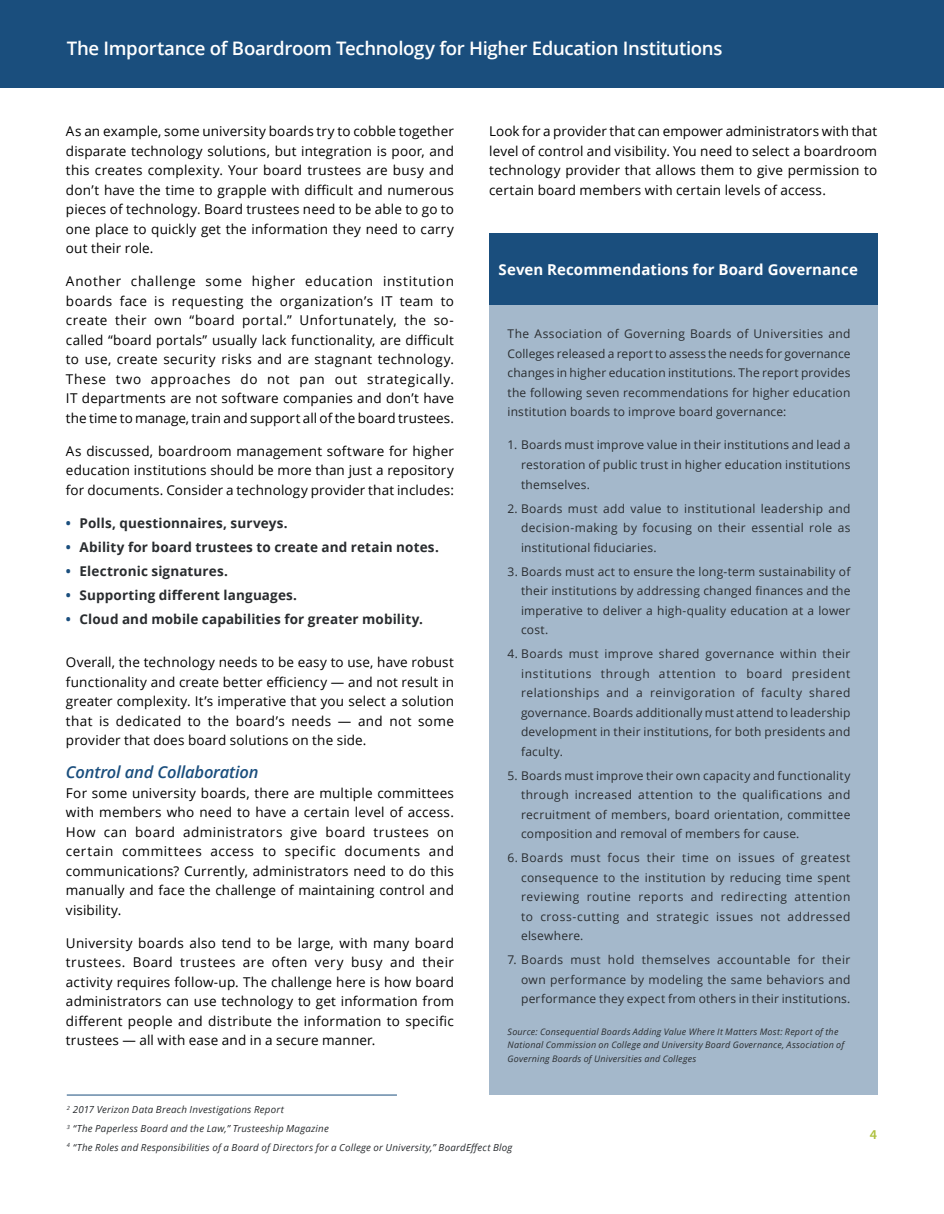
<style>
.page{position:relative;width:944px;height:1214px;background:#fff}
.page>*{position:absolute;margin:0;border:0;box-sizing:border-box;transform-origin:0 0}
.t1{font:600 18.6px "Open Sans";letter-spacing:-.02em;color:#fff}
.subhead{font:italic 600 16.5px "Open Sans";letter-spacing:-.01em;color:#1a4e7d}
.Body{font:700 15px "Open Sans";letter-spacing:.005em;color:#fff}
.Body-2{font:13.5px/19.5px "Open Sans";letter-spacing:.01em;color:#000;text-align:justify}
.Bullets{font:700 13.5px "Open Sans";letter-spacing:.01em;color:#292c2f}
.Page_number{font:600 13.5px "Myriad Pro";color:#aec03d}
.Bullets-2{font:12px/19.5px "Open Sans";letter-spacing:.02em;color:#292c2f;text-align:justify}
.Body-3{font:12px/19.5px "Open Sans";letter-spacing:.015em;color:#292c2f;text-align:justify}
.Footnote{font:italic 9.75px "Open Sans";letter-spacing:.02em;color:#292c2f}
.Footnote-2{font:italic 9px/13.5px "Open Sans";letter-spacing:.025em;color:#292c2f}
.s1{color:#1a4e7d}
</style>
<div class="page">
<div style="left:0;top:0;width:944px;height:87px;background:#1a4e7d"></div>
<div style="left:489px;top:233px;width:388px;height:862px;background:#a4b8cb"></div>
<div style="left:489px;top:233px;width:388px;height:72px;background:#1a4e7d"></div>
<hr style="left:67px;top:1094px;width:330px;height:1px;background:#1a4e7d">
<p class="t1" style="left:67px;top:35px;width:657px">The Importance of Boardroom Technology for Higher Education Institutions</p>
<p class="Body-2" style="left:66px;top:121px;width:389px">As an example, some university boards try to cobble together disparate technology solutions, but integration is poor, and this creates complexity. Your board trustees are busy and don’t have the time to grapple with difficult and numerous pieces of technology. Board trustees need to be able to go to one place to quickly get the information they need to carry out their role.</p>
<p class="Body-2" style="left:66px;top:271px;width:389px">Another challenge some higher education institution boards face is requesting the organization’s IT team to create their own “board portal.” Unfortunately, the so&shy;called “board portals” usually lack functionality, are difficult to use, create security risks and are stagnant technology.<br>These two approaches do not pan out strategically.<br>IT departments are not software companies and don’t have the time to manage, train and support all of the board trustees.</p>
<p class="Body-2" style="left:66px;top:440px;width:389px">As discussed, boardroom management software for higher education institutions should be more than just a repository for documents. Consider a technology provider that includes:</p>
<p class="Bullets" style="left:66px;top:513px;width:223px"><span class="s1">•</span> Polls, questionnaires, surveys.</p>
<p class="Bullets" style="left:66px;top:537px;width:374px"><span class="s1">•</span> Ability for board trustees to create and retain notes.</p>
<p class="Bullets" style="left:66px;top:561px;width:163px"><span class="s1">•</span> Electronic signatures.</p>
<p class="Bullets" style="left:66px;top:585px;width:233px"><span class="s1">•</span> Supporting different languages.</p>
<p class="Bullets" style="left:66px;top:609px;width:358px"><span class="s1">•</span> Cloud and mobile capabilities for greater mobility.</p>
<p class="Body-2" style="left:66px;top:652px;width:389px">Overall, the technology needs to be easy to use, have robust functionality and create better efficiency — and not result in greater complexity. It’s imperative that you select a solution that is dedicated to the board’s needs — and not some provider that does board solutions on the side.</p>
<p class="subhead" style="left:66px;top:761px;width:194px">Control and Collaboration</p>
<p class="Body-2" style="left:66px;top:782px;width:389px">For some university boards, there are multiple committees with members who need to have a certain level of access.<br>How can board administrators give board trustees on certain committees access to specific documents and communications? Currently, administrators need to do this manually and face the challenge of maintaining control and visibility.</p>
<p class="Body-2" style="left:66px;top:932px;width:389px">University boards also tend to be large, with many board trustees. Board trustees are often very busy and their activity requires follow-up. The challenge here is how board administrators can use technology to get information from different people and distribute the information to specific trustees — all with ease and in a secure manner.</p>
<p class="Body-2" style="left:489px;top:121px;width:389px">Look for a provider that can empower administrators with that level of control and visibility. You need to select a boardroom technology provider that allows them to give permission to certain board members with certain levels of access.</p>
<p class="Body" style="left:498px;top:259px;width:361px">Seven Recommendations for Board Governance</p>
<p class="Body-3" style="left:507px;top:324px;width:344px">The Association of Governing Boards of Universities and Colleges released a report to assess the needs for governance changes in higher education institutions. The report provides the following seven recommendations for higher education institution boards to improve board governance:</p>
<p class="Bullets-2" style="left:521px;top:435px;width:331px;text-indent:-14px">1. Boards must improve value in their institutions and lead a restoration of public trust in higher education institutions themselves.</p>
<p class="Bullets-2" style="left:521px;top:498px;width:331px;text-indent:-14px">2. Boards must add value to institutional leadership and decision-making by focusing on their essential role as institutional fiduciaries.</p>
<p class="Bullets-2" style="left:521px;top:561px;width:331px;text-indent:-14px">3. Boards must act to ensure the long-term sustainability of their institutions by addressing changed finances and the imperative to deliver a high-quality education at a lower cost.</p>
<p class="Bullets-2" style="left:521px;top:643px;width:331px;text-indent:-14px">4. Boards must improve shared governance within their institutions through attention to board president relationships and a reinvigoration of faculty shared governance. Boards additionally must attend to leadership development in their institutions, for both presidents and faculty.</p>
<p class="Bullets-2" style="left:521px;top:765px;width:331px;text-indent:-14px">5. Boards must improve their own capacity and functionality through increased attention to the qualifications and recruitment of members, board orientation, committee composition and removal of members for cause.</p>
<p class="Bullets-2" style="left:521px;top:847px;width:331px;text-indent:-14px">6. Boards must focus their time on issues of greatest consequence to the institution by reducing time spent reviewing routine reports and redirecting attention to cross-cutting and strategic issues not addressed elsewhere.</p>
<p class="Bullets-2" style="left:521px;top:949px;width:331px;text-indent:-14px">7. Boards must hold themselves accountable for their own performance by modeling the same behaviors and performance they expect from others in their institutions.</p>
<p class="Footnote-2" style="left:507px;top:1024px;width:338px">Source: Consequential Boards Adding Value Where It Matters Most: Report of the<br>National Commission on College and University Board Governance, Association of<br>Governing Boards of Universities and Colleges</p>
<p class="Footnote" style="left:67px;top:1102px;width:219px"><sup>2</sup> 2017 Verizon Data Breach Investigations Report</p>
<p class="Footnote" style="left:67px;top:1121px;width:263px"><sup>3</sup> “The Paperless Board and the Law,” Trusteeship Magazine</p>
<p class="Footnote" style="left:67px;top:1140px;width:447px"><sup>4</sup> “The Roles and Responsibilities of a Board of Directors for a College or University,” BoardEffect Blog</p>
<p class="Page_number" style="left:870px;top:1126px;width:9px">4</p>
</div>
